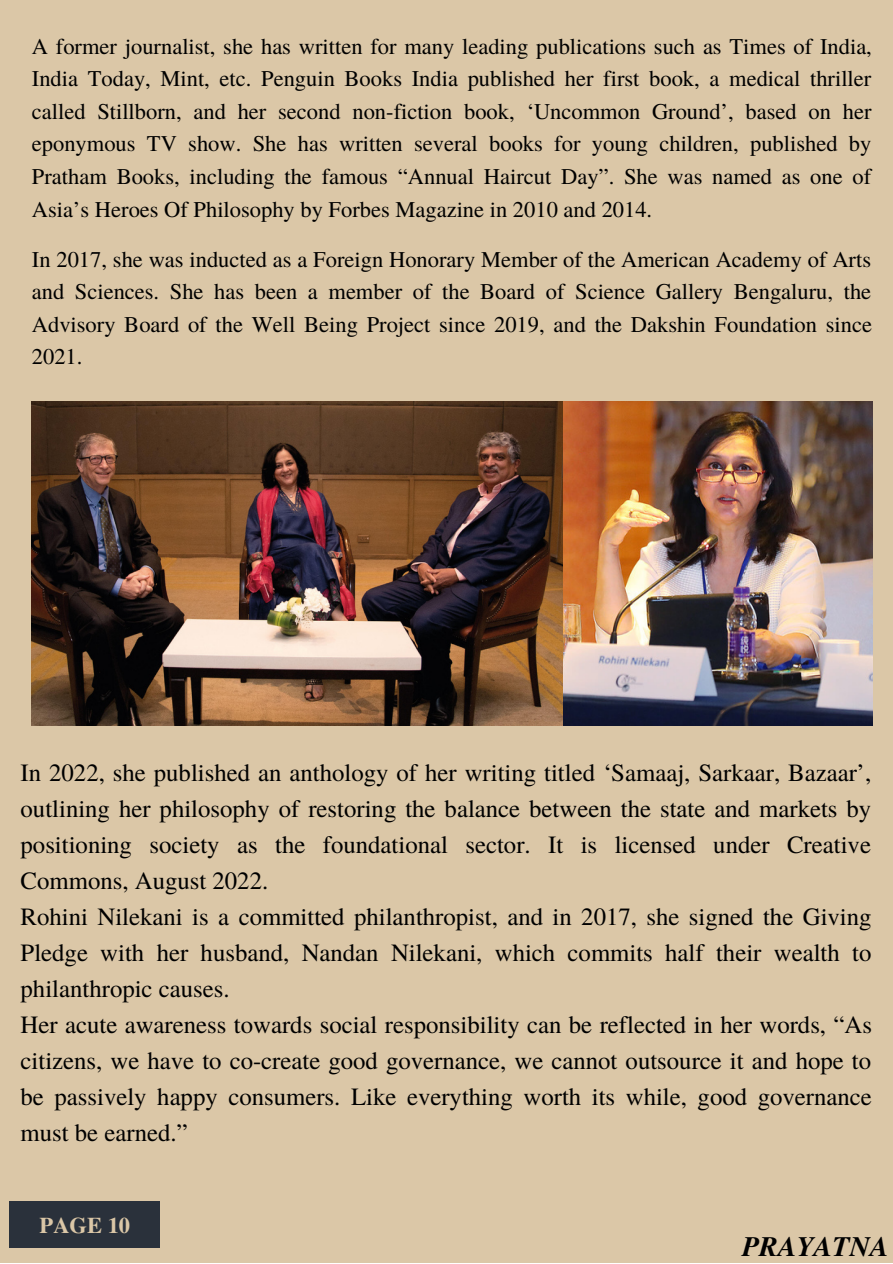
<style>
.page{position:relative;width:893px;height:1264px;background:#fff}
.page>*{position:absolute;margin:0;border:0;box-sizing:border-box;transform-origin:0 0}
.t1{font:italic 700 28.05px "Te X Gyre Termes";color:#000}
.t2{font:24.75px/36px "Te X Gyre Termes";color:#000}
.t3{font:22.5px/32.5px "Te X Gyre Termes";color:#000;text-align:justify}
.t4{font:700 22.5px "Te X Gyre Termes";color:#dbc7a7}
</style>
<div class="page">
<div style="left:0;top:0;width:892px;height:1262px;background:#dbc7a7"></div>
<div style="left:9px;top:1201px;width:151px;height:46px;background:#2a313b"></div>
<img style="left:32px;top:401px;width:840px;height:324px">
<p class="t3" style="left:32px;top:29px;width:841px">A former journalist, she has written for many leading publications such as Times of India, India Today, Mint, etc. Penguin Books India published her first book, a medical thriller called Stillborn, and her second non-fiction book, ‘Uncommon Ground’, based on her eponymous TV show. She has written several books for young children, published by Pratham Books, including the famous “Annual Haircut Day”. She was named as one of Asia’s Heroes Of Philosophy by Forbes Magazine in 2010 and 2014.</p>
<p class="t3" style="left:32px;top:241px;width:841px">In 2017, she was inducted as a Foreign Honorary Member of the American Academy of Arts and Sciences. She has been a member of the Board of Science Gallery Bengaluru, the Advisory Board of the Well Being Project since 2019, and the Dakshin Foundation since 2021.</p>
<p class="t2" style="left:21px;top:753px;width:852px">In 2022, she published an anthology of her writing titled ‘Samaaj, Sarkaar, Bazaar’, outlining her philosophy of restoring the balance between the state and markets by positioning society as the foundational sector. It is licensed under Creative Commons, August 2022.<br>Rohini Nilekani is a committed philanthropist, and in 2017, she signed the Giving Pledge with her husband, Nandan Nilekani, which commits half their wealth to philanthropic causes.<br>Her acute awareness towards social responsibility can be reflected in her words, “As citizens, we have to co-create good governance, we cannot outsource it and hope to be passively happy consumers. Like everything worth its while, good governance must be earned.”</p>
<p class="t4" style="left:40px;top:1207px;width:92px">PAGE 10</p>
<p class="t1" style="left:742px;top:1225px;width:148px">PRAYATNA</p>
</div>
